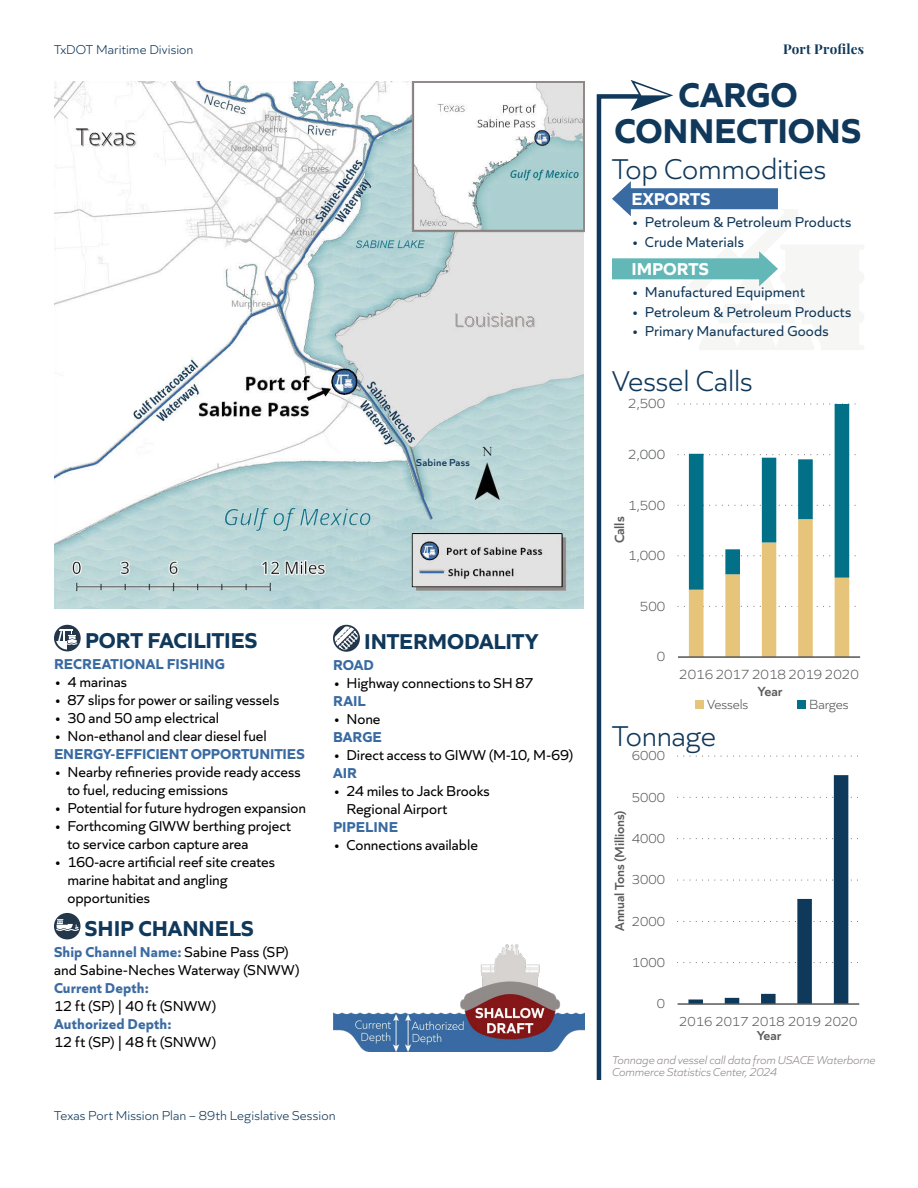
<style>
.page{position:relative;width:918px;height:1188px;background:#fff}
.page>*{position:absolute;margin:0;border:0;box-sizing:border-box;transform-origin:0 0}
.t1{font:700 36px/36px "Quiet Sans";letter-spacing:-.005em;color:#10385a;text-align:center}
.t2{font:300 30px "Quiet Sans";letter-spacing:-.005em;color:#10385a}
.t3{font:700 22.5px "Quiet Sans";letter-spacing:-.005em;color:#10385a}
.t4{font:700 18px "Quiet Sans";color:#fff}
.t5{font:15px/18px "Quiet Sans";letter-spacing:-.005em;color:#000}
.t6{font:15px "Quiet Sans";letter-spacing:.005em;color:#10385a}
.t7{font:700 15px "Quiet Sans";letter-spacing:.005em;color:#396aa2}
.t8{font:300 13.95px/29.5px "Quiet Sans";letter-spacing:.005em;color:#595b5b}
.t9{font:600 13.95px "Quiet Sans";letter-spacing:-.01em;color:#595a5a}
.t10{font:300 13.95px "Quiet Sans";letter-spacing:-.01em;color:#595a5a}
.t11{font:300 13.65px "Quiet Sans";letter-spacing:.005em;color:#595b5b}
.t12{font:600 13.65px "Quiet Sans";letter-spacing:-.01em;color:#595a5a}
.t13{font:300 13.5px "Quiet Sans";letter-spacing:.01em;color:#10385a}
.t14{font:700 13.5px "Playfair Display";letter-spacing:.005em;color:#10385a}
.t15{font:italic 300 12px/12px "Quiet Sans";letter-spacing:-.01em;color:#918a89}
.t16{font:600 10.5px "Quiet Sans";letter-spacing:.02em;color:#163b5c}
.s1{font-weight:700;color:#396aa2}
.s2{font-weight:700;color:#3b6ba2}
.s3{color:#595a5a}
</style>
<div class="page">
<svg style="left:54px;top:625px;width:27px;height:26px"></svg>
<svg style="left:56px;top:626px;width:23px;height:24px"></svg>
<svg style="left:56px;top:641px;width:10px;height:9px"></svg>
<svg style="left:58px;top:630px;width:21px;height:15px"></svg>
<div style="left:54px;top:913px;width:26px;height:26px;background:#24364a;border-radius:50%"></div>
<svg style="left:56px;top:919px;width:23px;height:12px"></svg>
<svg style="left:333px;top:625px;width:27px;height:27px"></svg>
<svg style="left:334px;top:625px;width:25px;height:26px"></svg>
<svg style="left:596px;top:94px;width:48px;height:986px"></svg>
<div style="left:623px;top:188px;width:155px;height:21px;background:#396aa2"></div>
<svg style="left:612px;top:181px;width:19px;height:35px"></svg>
<div style="left:612px;top:258px;width:155px;height:21px;background:#63b8b7"></div>
<svg style="left:687px;top:209px;width:91px;height:78px"></svg>
<svg style="left:631px;top:80px;width:42px;height:31px"></svg>
<img style="left:54px;top:81px;width:530px;height:527px">
<div style="left:797px;top:700px;width:9px;height:9px;background:#027188"></div>
<svg style="left:678px;top:404px;width:178px;height:252px"></svg>
<hr style="left:678px;top:656px;width:182px;height:2px;background:#595a5a">
<div style="left:695px;top:700px;width:9px;height:9px;background:#e6c57b"></div>
<div style="left:412px;top:81px;width:173px;height:151px;border:2px solid #918a89"></div>
<svg style="left:683px;top:756px;width:175px;height:1px"></svg>
<svg style="left:683px;top:775px;width:175px;height:228px"></svg>
<hr style="left:678px;top:1003px;width:181px;height:2px;background:#595a5a">
<img style="left:333px;top:944px;width:252px;height:108px">
<p class="t13" style="left:54px;top:40px;width:141px">TxDOT Maritime Division</p>
<p class="t14" style="left:783px;top:38px;width:82px">Port Profiles</p>
<p class="t1" style="left:615px;top:74px;width:248px">CARGO<br>CONNECTIONS</p>
<p class="t2" style="left:612px;top:148px;width:216px">Top Commodities</p>
<p class="t4" style="left:631px;top:185px;width:81px">EXPORTS</p>
<p class="t6" style="left:631px;top:211px;width:221px">• Petroleum &amp; Petroleum Products</p>
<p class="t6" style="left:631px;top:231px;width:114px">• Crude Materials</p>
<p class="t6" style="left:631px;top:281px;width:175px">• Manufactured Equipment</p>
<p class="t6" style="left:631px;top:301px;width:221px">• Petroleum &amp; Petroleum Products</p>
<p class="t6" style="left:631px;top:320px;width:199px">• Primary Manufactured Goods</p>
<p class="t4" style="left:631px;top:255px;width:79px">IMPORTS</p>
<p class="t2" style="left:612px;top:360px;width:142px">Vessel Calls</p>
<p class="t16" style="left:416px;top:454px;width:55px">Sabine Pass</p>
<p class="t3" style="left:85px;top:623px;width:174px">PORT FACILITIES</p>
<p class="t7" style="left:54px;top:653px;width:172px">RECREATIONAL FISHING</p>
<p class="t5" style="left:54px;top:672px;width:75px">• 4 marinas</p>
<p class="t5" style="left:54px;top:690px;width:227px">• 87 slips for power or sailing vessels</p>
<p class="t5" style="left:54px;top:708px;width:167px">• 30 and 50 amp electrical</p>
<p class="t5" style="left:54px;top:726px;width:252px">• Non-ethanol and clear diesel fuel<br><span class="s1">ENERGY-EFFICIENT OPPORTUNITIES</span></p>
<p class="t5" style="left:68px;top:762px;width:235px;text-indent:-14px">• Nearby refineries provide ready access to fuel, reducing emissions</p>
<p class="t5" style="left:54px;top:798px;width:254px">• Potential for future hydrogen expansion</p>
<p class="t5" style="left:68px;top:816px;width:225px;text-indent:-14px">• Forthcoming GIWW berthing project to service carbon capture area</p>
<p class="t5" style="left:68px;top:852px;width:209px;text-indent:-14px">• 160-acre artificial reef site creates marine habitat and angling opportunities</p>
<p class="t3" style="left:85px;top:911px;width:171px">SHIP CHANNELS</p>
<p class="t5" style="left:54px;top:942px;width:247px"><span class="s2">Ship Channel Name:</span> Sabine Pass (SP) and Sabine-Neches Waterway (SNWW)<br><span class="s2">Current Depth:<br></span>12 ft (SP) | 40 ft (SNWW)<br><span class="s2">Authorized Depth:<br></span>12 ft (SP) | 48 ft (SNWW)</p>
<p class="t3" style="left:364px;top:624px;width:175px">INTERMODALITY</p>
<p class="t7" style="left:333px;top:653px;width:42px">ROAD</p>
<p class="t5" style="left:333px;top:673px;width:202px">• Highway connections to SH 87<br><span class="s1">RAIL</span></p>
<p class="t5" style="left:333px;top:709px;width:50px">• None<br><span class="s1">BARGE</span></p>
<p class="t5" style="left:333px;top:745px;width:242px">• Direct access to GIWW (M-10, M-69)<br><span class="s1">AIR</span></p>
<p class="t5" style="left:333px;top:781px;width:158px">• 24 miles to Jack Brooks</p>
<p class="t5" style="left:346px;top:799px;width:102px">Regional Airport</p>
<p class="t7" style="left:333px;top:815px;width:67px">PIPELINE</p>
<p class="t5" style="left:333px;top:835px;width:146px">• Connections available</p>
<p class="t13" style="left:54px;top:1106px;width:283px">Texas Port Mission Plan – 89th Legislative Session</p>
<p class="t8" style="left:628px;top:388px;width:38px">2,500</p>
<p class="t8" style="left:628px;top:439px;width:38px">2,000</p>
<p class="t8" style="left:628px;top:489px;width:38px">1,500</p>
<p class="t9" style="left:609px;top:543px;width:28px;rotate:-90deg">Calls</p>
<p class="t8" style="left:628px;top:540px;width:38px">1,000</p>
<p class="t8" style="left:640px;top:590px;width:27px">500</p>
<p class="t8" style="left:657px;top:641px;width:10px">0</p>
<p class="t8" style="left:707px;top:659px;width:153px;text-indent:-28px">2016 2017 2018 2019 2020<br><span class="s3">Vessels</span></p>
<p class="t2" style="left:612px;top:715px;width:105px">Tonnage</p>
<p class="t9" style="left:758px;top:680px;width:26px">Year</p>
<p class="t10" style="left:809px;top:694px;width:41px">Barges</p>
<p class="t11" style="left:632px;top:746px;width:35px">6000</p>
<p class="t11" style="left:632px;top:787px;width:35px">5000</p>
<p class="t12" style="left:609px;top:931px;width:122px;rotate:-90deg">Annual Tons (Millions)</p>
<p class="t11" style="left:632px;top:829px;width:35px">4000</p>
<p class="t11" style="left:632px;top:870px;width:35px">3000</p>
<p class="t11" style="left:632px;top:911px;width:35px">2000</p>
<p class="t11" style="left:632px;top:953px;width:35px">1000</p>
<p class="t11" style="left:657px;top:994px;width:10px">0</p>
<p class="t11" style="left:679px;top:1011px;width:180px">2016 2017 2018 2019 2020</p>
<p class="t12" style="left:757px;top:1025px;width:26px">Year</p>
<p class="t15" style="left:612px;top:1053px;width:265px">Tonnage and vessel call data from USACE Waterborne<br>Commerce Statistics Center, 2024</p>
</div>
